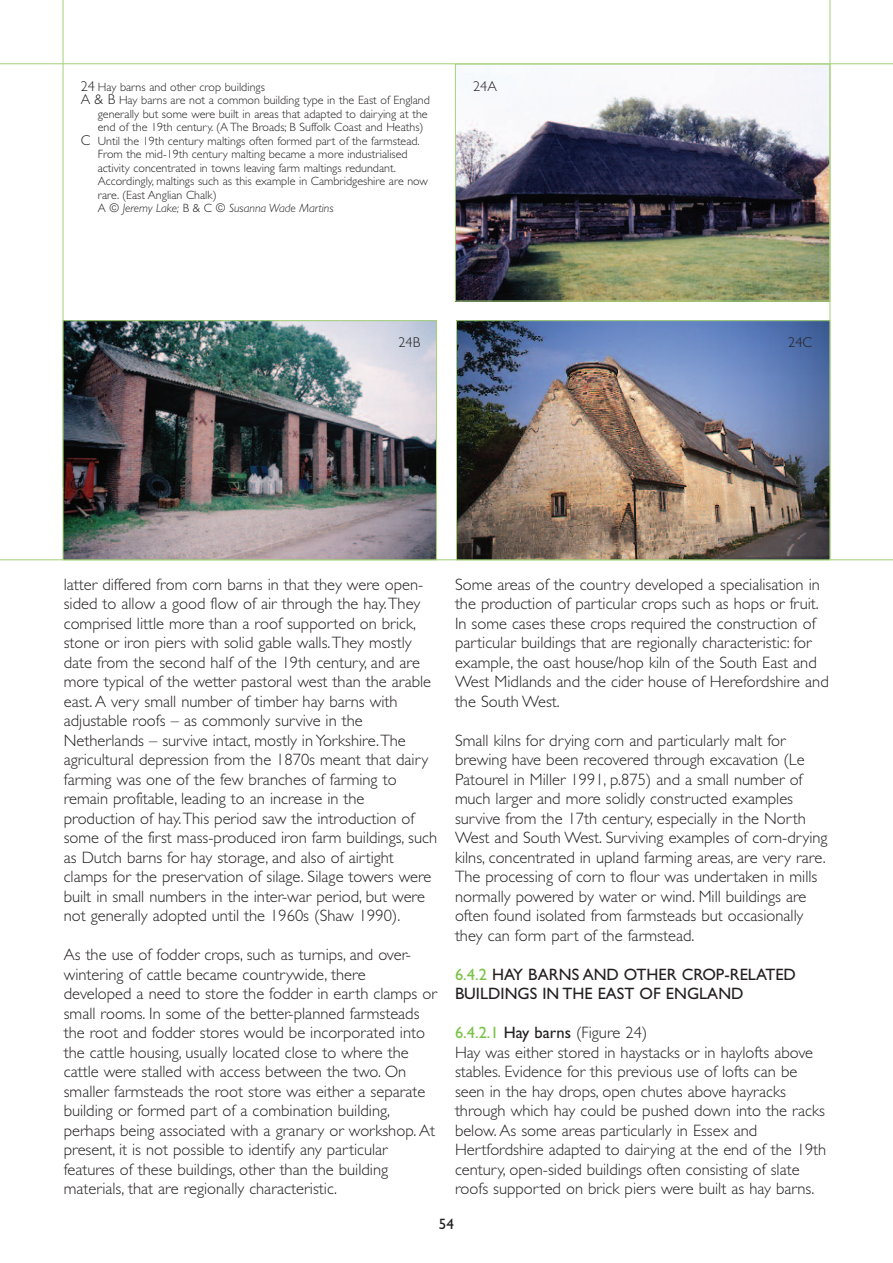
<style>
.page{position:relative;width:893px;height:1263px;background:#fff}
.page>*{position:absolute;margin:0;border:0;box-sizing:border-box;transform-origin:0 0}
.t1{font:300 16.5px/19.5px "Gill Sans";color:#231f20}
.t2{font:16.5px/19.5px "Gill Sans";color:#231f20}
.t3{font:15px "Gill Sans";color:#231f20}
.t4{font:300 14.25px "Gill Sans";color:#231f20}
.t5{font:300 12px "Gill Sans";color:#231f20}
.t6{font:italic 300 12px "Gill Sans";color:#231f20}
.s1{font-size:14.25px}
.s2{font-style:normal}
.s3{color:#7bc249}
.s4{font-weight:400;color:#7bc249}
.s5{font-weight:400}
</style>
<div class="page">
<hr style="left:0;top:63px;width:893px;height:1px;background:#a4d178">
<hr style="left:0;top:559px;width:893px;height:1px;background:#a4d178">
<img style="left:457px;top:66px;width:371px;height:233px">
<div style="left:455px;top:64px;width:375px;height:237px;border:1px solid #a4d178"></div>
<hr style="left:63px;top:0;width:1px;height:487px;background:#a4d178">
<hr style="left:830px;top:0;width:1px;height:558px;background:#a4d178">
<img style="left:458px;top:322px;width:370px;height:236px">
<div style="left:456px;top:320px;width:374px;height:240px;border:1px solid #a4d178"></div>
<img style="left:65px;top:322px;width:370px;height:236px">
<div style="left:63px;top:320px;width:374px;height:240px;border:1px solid #a4d178"></div>
<p class="t5" style="left:81px;top:82px;width:186px"><span class="s1">24</span> Hay barns and other crop buildings</p>
<p class="t5" style="left:81px;top:95px;width:351px"><span class="s1">A &amp; B</span> Hay barns are not a common building type in the East of England</p>
<p class="t5" style="left:98px;top:109px;width:331px">generally but some were built in areas that adapted to dairying at the</p>
<p class="t5" style="left:98px;top:122px;width:327px">end of the 19th century. (A The Broads; B Suffolk Coast and Heaths)</p>
<p class="t5" style="left:81px;top:136px;width:340px"><span class="s1">C</span> Until the 19th century maltings often formed part of the farmstead.</p>
<p class="t5" style="left:98px;top:149px;width:311px">From the mid-19th century malting became a more industrialised</p>
<p class="t5" style="left:98px;top:163px;width:300px">activity concentrated in towns leaving farm maltings redundant.</p>
<p class="t5" style="left:98px;top:176px;width:332px">Accordingly, maltings such as this example in Cambridgeshire are now</p>
<p class="t5" style="left:98px;top:190px;width:120px">rare. (East Anglian Chalk)</p>
<p class="t6" style="left:98px;top:203px;width:237px"><span class="s2">A</span> © Jeremy Lake; <span class="s2">B &amp; C</span> © Susanna Wade Martins</p>
<p class="t4" style="left:473px;top:80px;width:25px">24A</p>
<p class="t4" style="left:398px;top:337px;width:23px">24B</p>
<p class="t4" style="left:788px;top:337px;width:25px">24C</p>
<p class="t1" style="left:64px;top:576px;width:375px">latter differed from corn barns in that they were open&shy;sided to allow a good flow of air through the hay.They comprised little more than a roof supported on brick, stone or iron piers with solid gable walls.They mostly date from the second half of the 19th century, and are more typical of the wetter pastoral west than the arable east. A very small number of timber hay barns with adjustable roofs – as commonly survive in the Netherlands – survive intact, mostly in Yorkshire.The agricultural depression from the 1870s meant that dairy farming was one of the few branches of farming to remain profitable, leading to an increase in the production of hay.This period saw the introduction of some of the first mass-produced iron farm buildings, such as Dutch barns for hay storage, and also of airtight clamps for the preservation of silage. Silage towers were built in small numbers in the inter-war period, but were not generally adopted until the 1960s (Shaw 1990).</p>
<p class="t1" style="left:64px;top:946px;width:375px">As the use of fodder crops, such as turnips, and over&shy;wintering of cattle became countrywide, there developed a need to store the fodder in earth clamps or small rooms. In some of the better-planned farmsteads the root and fodder stores would be incorporated into the cattle housing, usually located close to where the cattle were stalled with access between the two. On smaller farmsteads the root store was either a separate building or formed part of a combination building, perhaps being associated with a granary or workshop. At present, it is not possible to identify any particular features of these buildings, other than the building materials, that are regionally characteristic.</p>
<p class="t1" style="left:455px;top:576px;width:375px">Some areas of the country developed a specialisation in the production of particular crops such as hops or fruit.<br>In some cases these crops required the construction of particular buildings that are regionally characteristic: for example, the oast house/hop kiln of the South East and West Midlands and the cider house of Herefordshire and the South West.</p>
<p class="t1" style="left:455px;top:732px;width:374px">Small kilns for drying corn and particularly malt for brewing have been recovered through excavation (Le Patourel in Miller 1991, p.875) and a small number of much larger and more solidly constructed examples survive from the 17th century, especially in the North West and South West. Surviving examples of corn-drying kilns, concentrated in upland farming areas, are very rare.<br>The processing of corn to flour was undertaken in mills normally powered by water or wind. Mill buildings are often found isolated from farmsteads but occasionally they can form part of the farmstead.</p>
<p class="t2" style="left:455px;top:966px;width:342px"><span class="s3">6.4.2</span> HAY BARNS AND OTHER CROP-RELATED<br>BUILDINGS IN THE EAST OF ENGLAND</p>
<p class="t1" style="left:455px;top:1024px;width:373px"><span class="s4">6.4.2.1</span> <span class="s5">Hay barns</span> (Figure 24)<br>Hay was either stored in haystacks or in haylofts above stables. Evidence for this previous use of lofts can be seen in the hay drops, open chutes above hayracks through which hay could be pushed down into the racks below. As some areas particularly in Essex and Hertfordshire adapted to dairying at the end of the 19th century, open-sided buildings often consisting of slate roofs supported on brick piers were built as hay barns.</p>
<p class="t3" style="left:439px;top:1218px;width:16px">54</p>
</div>
